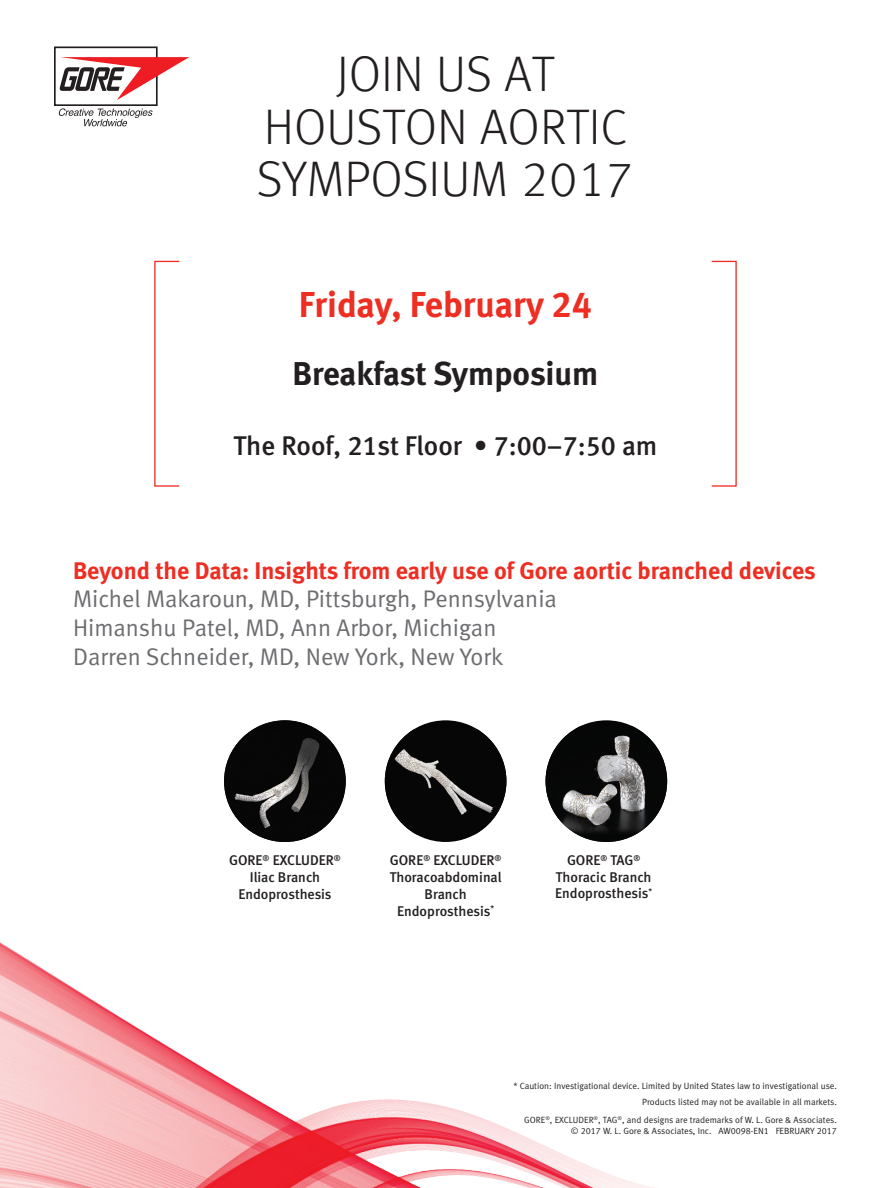
<style>
.page{position:relative;width:891px;height:1188px;background:#fff}
.page>*{position:absolute;margin:0;border:0;box-sizing:border-box;transform-origin:0 0}
.t1{font:300 49.8px/52.5px "Meta Offc";color:#231f20;text-align:center}
.Date{font:36px "Meta Bold LF";color:#ee2e22}
.Date-2{font:33px "Meta Bold LF";letter-spacing:-.005em;color:#231f20}
.Date-3{font:27px "Meta Medium LF";color:#231f20}
.Dates{font:24px "Meta Normal LF";color:#6c6d70}
.Dates-2{font:24px "Meta Bold LF";color:#ee2e22}
.Date-4{font:14.1px/17px "Meta Medium LF";color:#231f20;text-align:center}
.t2{font:9px/10.8px "Meta Normal LF";color:#231f20;text-align:right}
</style>
<div class="page">
<div style="left:54px;top:47px;width:104px;height:59px;border:2px solid #231f20"></div>
<svg style="left:58px;top:108px;width:95px;height:18px"></svg>
<svg style="left:59px;top:57px;width:130px;height:43px"></svg>
<div style="left:711px;top:261px;width:26px;height:226px;border:1px solid #ee2e22"></div>
<div style="left:154px;top:261px;width:26px;height:226px;border:1px solid #ee2e22"></div>
<img style="left:224px;top:720px;width:122px;height:122px;border-radius:61px">
<div style="left:385px;top:720px;width:121px;height:122px;background:#040504;border-radius:50%"></div>
<img style="left:385px;top:730px;width:121px;height:87px">
<img style="left:546px;top:726px;width:121px;height:91px">
<img style="left:0;top:817px;width:656px;height:371px">
<p class="t1" style="left:257px;top:49px;width:379px">JOIN US AT<br>HOUSTON AORTIC<br>SYMPOSIUM 2017</p>
<p class="Date" style="left:299px;top:283px;width:295px">Friday, February 24</p>
<p class="Date-2" style="left:293px;top:354px;width:307px">Breakfast Symposium</p>
<p class="Date-3" style="left:233px;top:430px;width:426px">The Roof, 21st Floor • 7:00–7:50 am</p>
<p class="Dates-2" style="left:73px;top:556px;width:744px">Beyond the Data: Insights from early use of Gore aortic branched devices</p>
<p class="Dates" style="left:73px;top:585px;width:485px">Michel Makaroun, MD, Pittsburgh, Pennsylvania</p>
<p class="Dates" style="left:73px;top:614px;width:425px">Himanshu Patel, MD, Ann Arbor, Michigan</p>
<p class="Dates" style="left:73px;top:643px;width:432px">Darren Schneider, MD, New York, New York</p>
<p class="Date-4" style="left:229px;top:852px;width:113px">GORE<sup>®</sup> EXCLUDER<sup>®<br></sup>Iliac Branch<br>Endoprosthesis</p>
<p class="Date-4" style="left:390px;top:852px;width:113px;text-align:left">GORE<sup>®</sup> EXCLUDER<sup>®<br></sup>Thoracoabdominal</p>
<p class="Date-4" style="left:397px;top:886px;width:98px">Branch<br>Endoprosthesis<sup>*</sup></p>
<p class="Date-4" style="left:556px;top:852px;width:97px;line-height:16.5px">GORE<sup>®</sup> TAG<sup>®<br></sup>Thoracic Branch</p>
<p class="Date-4" style="left:555px;top:885px;width:98px">Endoprosthesis<sup>*</sup></p>
<p class="t2" style="left:513px;top:1081px;width:325px">* Caution: Investigational device. Limited by United States law to investigational use.</p>
<p class="t2" style="left:642px;top:1097px;width:196px">Products listed may not be available in all markets.</p>
<p class="t2" style="left:524px;top:1114px;width:314px">GORE<sup>®</sup>, EXCLUDER<sup>®</sup>, TAG<sup>®</sup>, and designs are trademarks of W. L. Gore &amp; Associates. © 2017 W. L. Gore &amp; Associates, Inc. AW0098-EN1 FEBRUARY 2017</p>
</div>
